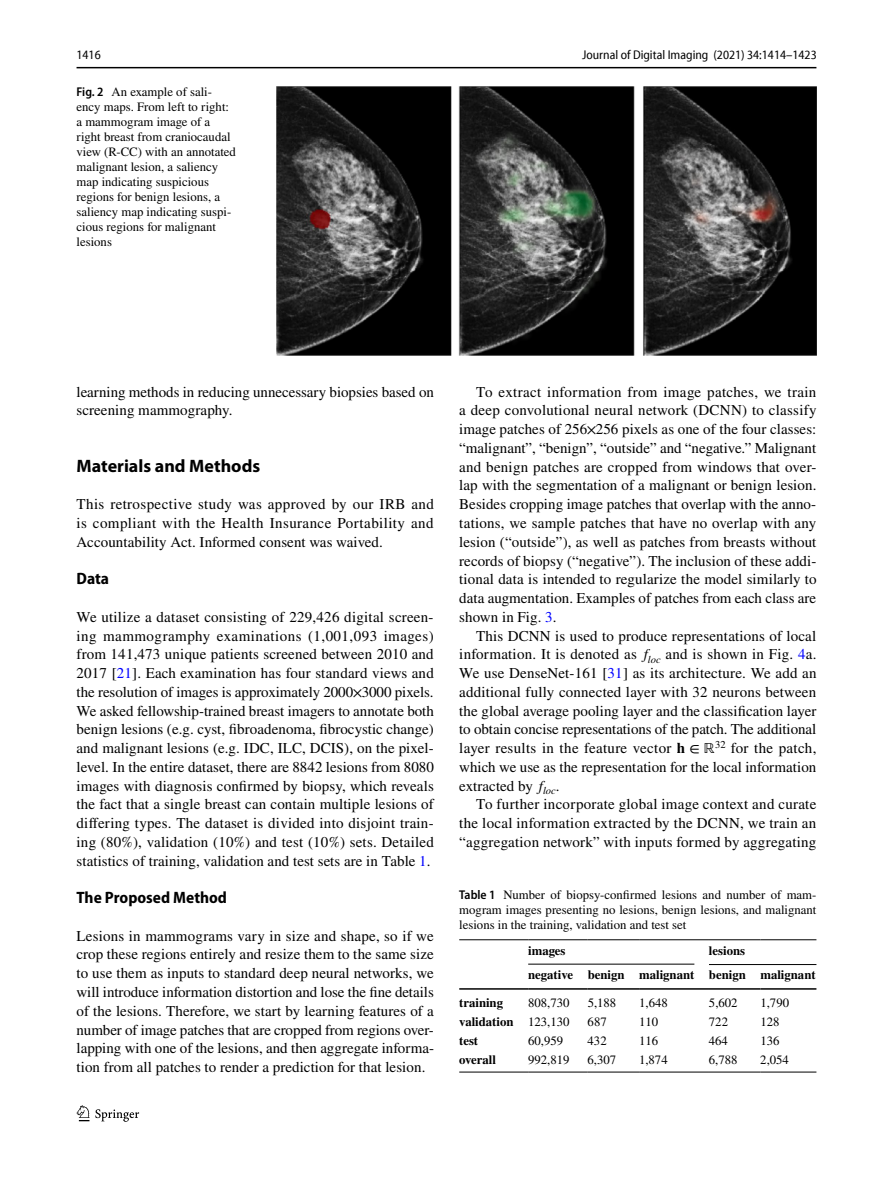
<style>
.page{position:relative;width:893px;height:1187px;background:#fff}
.page>*{position:absolute;margin:0;border:0;box-sizing:border-box;transform-origin:0 0}
.t1{font:700 18px "Myriad Pro";color:#000}
.t2{font:700 semi-condensed 16.5px "Myriad Pro";color:#000}
.t3{font:15px/18.8px "STIX";letter-spacing:.005em;color:#000;text-align:justify}
.t4{font:12.75px/15px "STIX";color:#000}
.t5{font:700 12.75px/24.5px "STIX";color:#000}
.t6{font:semi-condensed 12.75px "Myriad Pro Unic";color:#000}
.s1{font-family:"Myriad Pro";font-weight:600;font-stretch:semi-condensed}
.s2{color:#00f}
.s3{font-family:"STIX Math"}
.s4{font-family:"STIX Math Regular 2"}
.s5{font-family:"STIX General Italic 2"}
.s6{font-family:"STIX Math";font-weight:700}
.s7{font-family:"STIX Math Regular 3"}
.s8{font-family:"STIX Math Blackboard"}
.s9{font-family:"STIX General";font-style:italic}
.s10{font-weight:400}
</style>
<div class="page">
<hr style="left:77px;top:67px;width:739px;height:1px;background:#000">
<img style="left:276px;top:87px;width:540px;height:268px">
<hr style="left:459px;top:939px;width:69px;height:1px;background:#000">
<hr style="left:528px;top:939px;width:60px;height:1px;background:#000">
<hr style="left:588px;top:939px;width:51px;height:1px;background:#000">
<hr style="left:639px;top:939px;width:70px;height:1px;background:#000">
<hr style="left:709px;top:939px;width:51px;height:1px;background:#000">
<hr style="left:760px;top:939px;width:56px;height:1px;background:#000">
<hr style="left:459px;top:988px;width:69px;height:1px;background:#000">
<hr style="left:528px;top:988px;width:60px;height:1px;background:#000">
<hr style="left:588px;top:988px;width:51px;height:1px;background:#000">
<hr style="left:639px;top:988px;width:70px;height:1px;background:#000">
<hr style="left:709px;top:988px;width:51px;height:1px;background:#000">
<hr style="left:760px;top:988px;width:56px;height:1px;background:#000">
<hr style="left:459px;top:1071px;width:69px;height:1px;background:#000">
<hr style="left:528px;top:1071px;width:60px;height:1px;background:#000">
<hr style="left:588px;top:1071px;width:51px;height:1px;background:#000">
<hr style="left:639px;top:1071px;width:70px;height:1px;background:#000">
<hr style="left:709px;top:1071px;width:51px;height:1px;background:#000">
<hr style="left:760px;top:1071px;width:56px;height:1px;background:#000">
<hr style="left:528px;top:963px;width:166px;height:1px;background:#000">
<hr style="left:709px;top:964px;width:107px;height:1px;background:#000">
<svg style="left:77px;top:1105px;width:12px;height:16px"></svg>
<svg style="left:95px;top:1109px;width:44px;height:12px"></svg>
<p class="t6" style="left:77px;top:50px;width:26px">1416</p>
<p class="t6" style="left:582px;top:50px;width:236px">Journal of Digital Imaging (2021) 34:1414–1423</p>
<p class="t4" style="left:77px;top:85px;width:161px"><span class="s1">Fig. 2</span> An example of sali&shy;ency maps. From left to right: a mammogram image of a right breast from craniocaudal view (R-CC) with an annotated malignant lesion, a saliency map indicating suspicious regions for benign lesions, a saliency map indicating suspi&shy;cious regions for malignant lesions</p>
<p class="t3" style="left:77px;top:383px;width:359px">learning methods in reducing unnecessary biopsies based on screening mammography.</p>
<p class="t1" style="left:77px;top:454px;width:185px">Materials and Methods</p>
<p class="t3" style="left:77px;top:496px;width:359px">This retrospective study was approved by our IRB and is compliant with the Health Insurance Portability and Accountability Act. Informed consent was waived.</p>
<p class="t2" style="left:77px;top:569px;width:34px">Data</p>
<p class="t3" style="left:77px;top:608px;width:359px">We utilize a dataset consisting of 229,426 digital screen&shy;ing mammogramphy examinations (1,001,093 images) from 141,473 unique patients screened between 2010 and 2017 [<span class="s2">21</span>]. Each examination has four standard views and the resolution of images is approximately 2000<span class="s3">×</span>3000 pixels.<br>We asked fellowship-trained breast imagers to annotate both benign lesions (e.g. cyst, fibroadenoma, fibrocystic change) and malignant lesions (e.g. IDC, ILC, DCIS), on the pixel&shy;level. In the entire dataset, there are 8842 lesions from 8080 images with diagnosis confirmed by biopsy, which reveals the fact that a single breast can contain multiple lesions of differing types. The dataset is divided into disjoint train&shy;ing (80%), validation (10%) and test (10%) sets. Detailed statistics of training, validation and test sets are in Table <span class="s2">1</span>.</p>
<p class="t2" style="left:77px;top:888px;width:152px">The Proposed Method</p>
<p class="t3" style="left:77px;top:927px;width:359px">Lesions in mammograms vary in size and shape, so if we crop these regions entirely and resize them to the same size to use them as inputs to standard deep neural networks, we will introduce information distortion and lose the fine details of the lesions. Therefore, we start by learning features of a number of image patches that are cropped from regions over&shy;lapping with one of the lesions, and then aggregate informa&shy;tion from all patches to render a prediction for that lesion.</p>
<p class="t3" style="left:459px;top:383px;width:359px;text-indent:17px">To extract information from image patches, we train a deep convolutional neural network (DCNN) to classify image patches of 256<span class="s4">×</span>256 pixels as one of the four classes: “malignant”, “benign”, “outside” and “negative.” Malignant and benign patches are cropped from windows that over&shy;lap with the segmentation of a malignant or benign lesion.<br>Besides cropping image patches that overlap with the anno&shy;tations, we sample patches that have no overlap with any lesion (“outside”), as well as patches from breasts without records of biopsy (“negative”). The inclusion of these addi&shy;tional data is intended to regularize the model similarly to data augmentation. Examples of patches from each class are shown in Fig. <span class="s2">3</span>.</p>
<p class="t3" style="left:459px;top:627px;width:359px;text-indent:17px">This DCNN is used to produce representations of local information. It is denoted as <span class="s5">f</span><sub>loc</sub> and is shown in Fig. <span class="s2">4</span>a.<br>We use DenseNet-161 [<span class="s2">31</span>] as its architecture. We add an additional fully connected layer with 32 neurons between the global average pooling layer and the classification layer to obtain concise representations of the patch. The additional layer results in the feature vector <span class="s6">𝐡</span> <span class="s7">∈</span> <span class="s8">ℝ</span><sup>32</sup> for the patch, which we use as the representation for the local information extracted by <span class="s9">f</span><sub>loc</sub>.</p>
<p class="t3" style="left:459px;top:796px;width:359px;text-indent:17px">To further incorporate global image context and curate the local information extracted by the DCNN, we train an “aggregation network” with inputs formed by aggregating</p>
<p class="t4" style="left:459px;top:888px;width:359px;text-align:justify"><span class="s1">Table 1</span> Number of biopsy-confirmed lesions and number of mam&shy;mogram images presenting no lesions, benign lesions, and malignant lesions in the training, validation and test set</p>
<p class="t5" style="left:528px;top:938px;width:39px">images</p>
<p class="t5" style="left:528px;top:938px;width:289px;text-indent:181px">lesions<br>negative benign malignant benign malignant</p>
<p class="t5" style="left:459px;top:990px;width:45px">training</p>
<p class="t4" style="left:528px;top:996px;width:43px">808,730</p>
<p class="t4" style="left:588px;top:996px;width:30px">5,188</p>
<p class="t4" style="left:639px;top:996px;width:30px">1,648</p>
<p class="t4" style="left:709px;top:996px;width:30px">5,602</p>
<p class="t4" style="left:760px;top:996px;width:30px">1,790</p>
<p class="t5" style="left:459px;top:1009px;width:112px">validation <span class="s10">123,130</span></p>
<p class="t4" style="left:588px;top:1014px;width:21px">687</p>
<p class="t4" style="left:639px;top:1014px;width:21px">110</p>
<p class="t4" style="left:709px;top:1014px;width:21px">722</p>
<p class="t4" style="left:760px;top:1014px;width:21px">128</p>
<p class="t5" style="left:459px;top:1027px;width:20px">test</p>
<p class="t4" style="left:528px;top:1033px;width:37px">60,959</p>
<p class="t4" style="left:588px;top:1033px;width:21px">432</p>
<p class="t4" style="left:639px;top:1033px;width:21px">116</p>
<p class="t4" style="left:709px;top:1033px;width:21px">464</p>
<p class="t4" style="left:760px;top:1033px;width:21px">136</p>
<p class="t5" style="left:459px;top:1046px;width:38px">overall</p>
<p class="t4" style="left:528px;top:1052px;width:43px">992,819</p>
<p class="t4" style="left:588px;top:1052px;width:30px">6,307</p>
<p class="t4" style="left:639px;top:1052px;width:30px">1,874</p>
<p class="t4" style="left:709px;top:1052px;width:30px">6,788</p>
<p class="t4" style="left:760px;top:1052px;width:30px">2,054</p>
</div>
